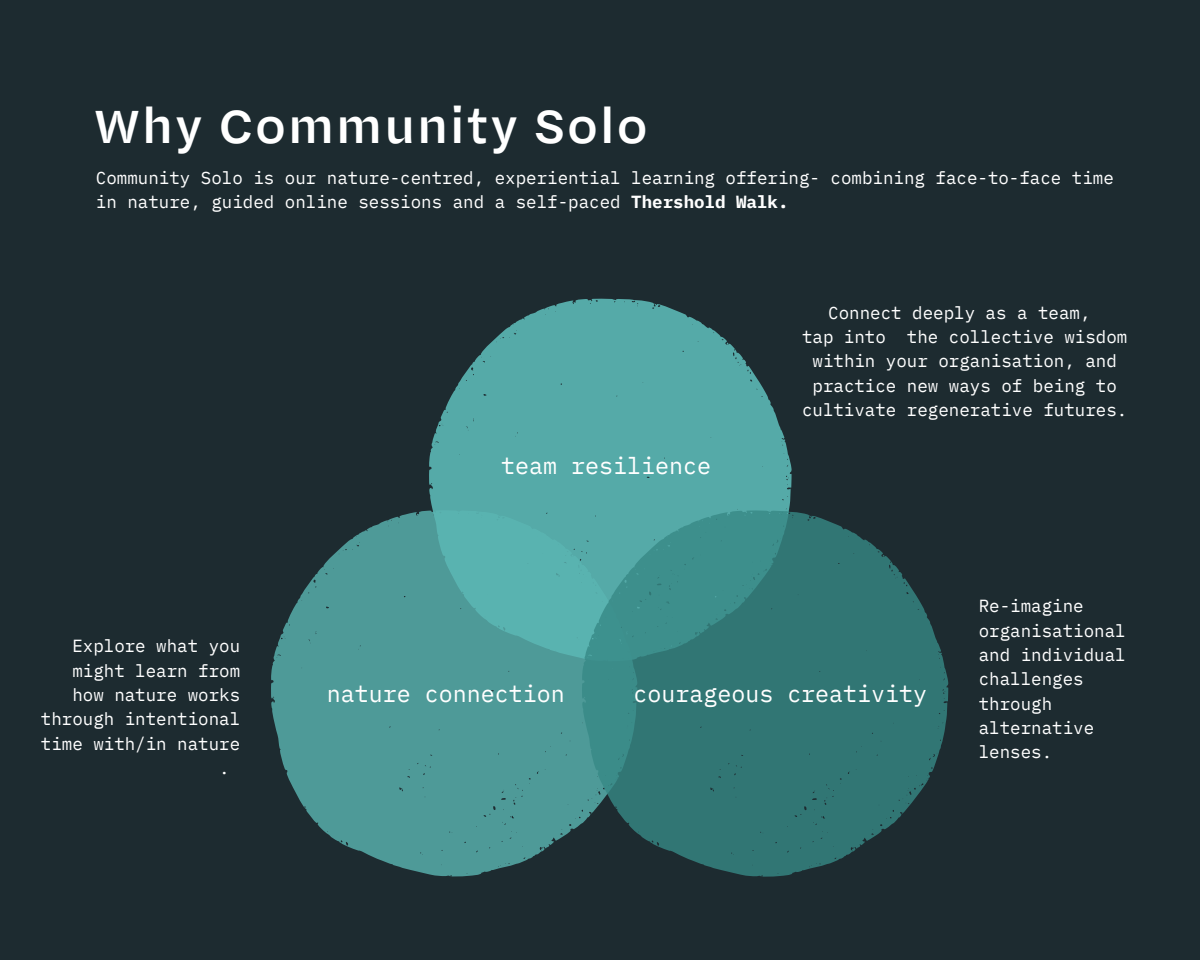
<style>
.page{position:relative;width:1200px;height:960px;background:#1d2b30}
.page>*{position:absolute;margin:0;border:0;box-sizing:border-box;transform-origin:0 0}
.t1{font:500 48.38px "Halyard Micro";color:#fff}
.t2{font:23.38px "IBM Plex Mono";color:#fff}
.t3{font:17.5px/24.4px "IBM Plex Mono";color:#fff}
.s1{font-weight:700}
</style>
<div class="page">
<svg style="left:429px;top:299px;width:363px;height:211px;fill:#55aaa8"></svg>
<svg style="left:271px;top:510px;width:310px;height:367px;background:#488d8c"></svg>
<svg style="left:581px;top:510px;width:368px;height:367px;fill:#317674"></svg>
<p class="t1" style="left:93px;top:91px;width:557px">Why Community Solo</p>
<p class="t3" style="left:96px;top:165px;width:1019px">Community Solo is our nature-centred, experiential learning offering- combining face-to-face time in nature, guided online sessions and a self-paced <span class="s1">Thershold Walk.</span></p>
<p class="t3" style="left:72px;top:633px;width:169px">Explore what you</p>
<p class="t3" style="left:72px;top:658px;width:169px">might learn from</p>
<p class="t3" style="left:72px;top:682px;width:169px">how nature works</p>
<p class="t3" style="left:41px;top:707px;width:201px">through intentional</p>
<p class="t3" style="left:41px;top:731px;width:201px">time with/in nature</p>
<p class="t3" style="left:219px;top:755px;width:12px">.</p>
<p class="t2" style="left:501px;top:450px;width:211px">team resilience</p>
<p class="t3" style="left:828px;top:300px;width:264px">Connect deeply as a team,</p>
<p class="t3" style="left:802px;top:324px;width:327px;text-align:center">tap into the collective wisdom within your organisation, and practice new ways of being to cultivate regenerative futures.</p>
<p class="t2" style="left:327px;top:678px;width:239px">nature connection</p>
<p class="t2" style="left:633px;top:678px;width:295px">courageous creativity</p>
<p class="t3" style="left:979px;top:593px;width:148px">Re-imagine organisational and individual challenges through alternative lenses.</p>
</div>
